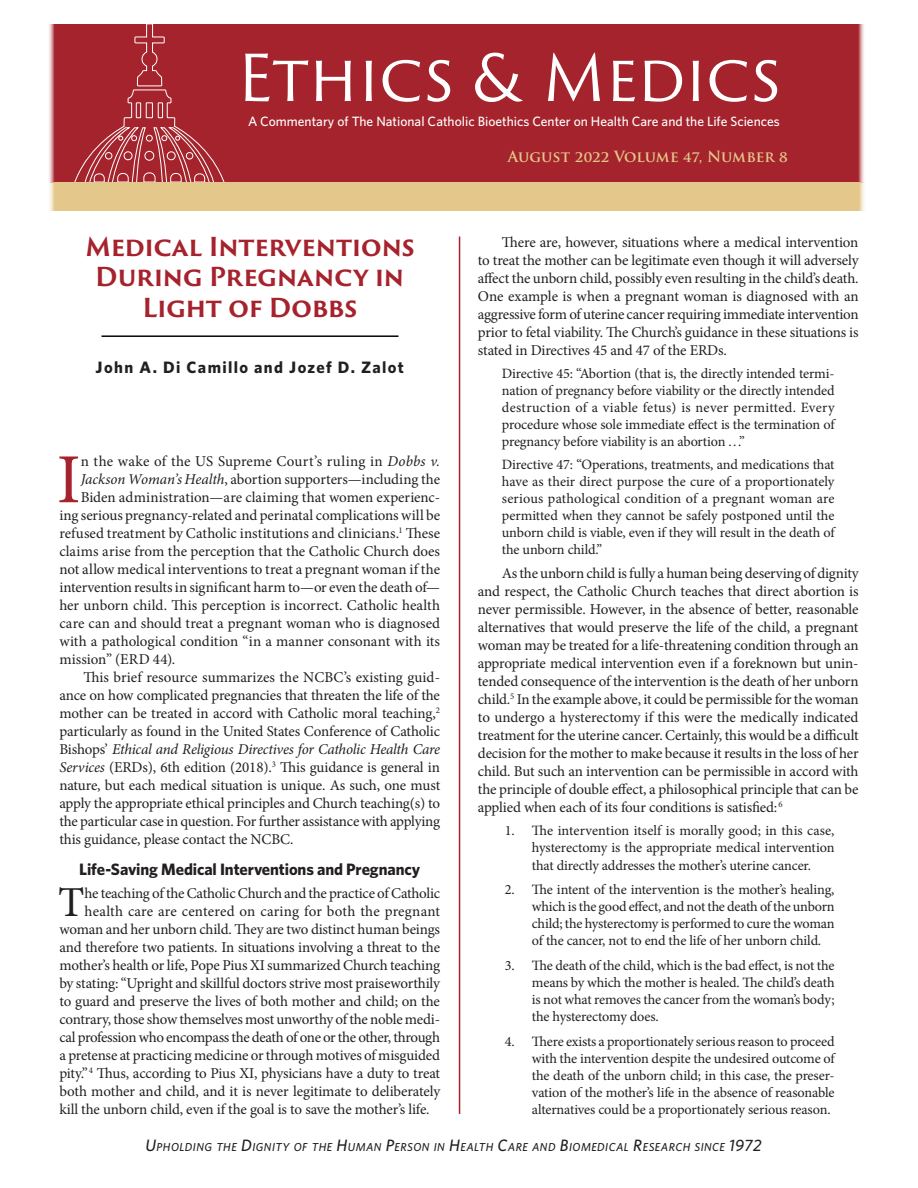
<style>
.page{position:relative;width:918px;height:1188px;background:#fff}
.page>*{position:absolute;margin:0;border:0;box-sizing:border-box;transform-origin:0 0}
.DropCap3_TextFL{font:70.35px "Minion Pro";color:#a6222c}
.t1{font:63px "Trajan Sans Pro";letter-spacing:-.005em;color:#fff}
.DropCap2_TextFL{font:42.75px "Minion Pro";color:#231f20}
.Heading1{font:700 25.5px/30.6px "Trajan Sans Pro";letter-spacing:-.015em;color:#a6222c;text-align:center}
.Heading1-2{font:700 16.5px "Whitney";letter-spacing:-.005em;color:#231f20}
.Heading1-3{font:700 16.5px "Whitney";letter-spacing:.085em;color:#231f20}
.Body_Text{font:15px/18px "Minion Pro";letter-spacing:-.01em;color:#231f20;text-align:justify}
.DropCap2_TextFL-2{font:15px "Minion Pro";letter-spacing:-.015em;color:#231f20}
.DropCap3_TextFL-2{font:15px "Minion Pro";color:#231f20}
.DropCap2_TextFL-3{font:15px "Minion Pro";letter-spacing:.01em;color:#231f20}
.t2{font:700 15px "Trajan Pro";letter-spacing:-.005em;color:#e4c88b}
.BlockIndent{font:14.25px/17.1px "Minion Pro";letter-spacing:-.01em;color:#231f20;text-align:justify}
.t3{font:500 13.5px "Whitney";color:#fff}
.Defending_the_Digni{font:italic 500 11.55px "Whitney";letter-spacing:.04em;color:#231f20}
.s1{font-style:italic}
.s2{font-size:16.5px}
</style>
<div class="page">
<div style="left:48px;top:24px;width:817px;height:158px;background:#a5232c"></div>
<div style="left:70px;top:210px;width:159px;height:9px;border:1px solid #fff"></div>
<svg style="left:74px;top:25px;width:151px;height:157px"></svg>
<div style="left:48px;top:182px;width:818px;height:29px;background:#e4c88b"></div>
<hr style="left:102px;top:335px;width:297px;height:2px;background:#040503">
<hr style="left:459px;top:237px;width:1px;height:877px;background:#a6222c">
<h2 class="t1" style="left:237px;top:33px;width:545px">Ethics &amp; Medics</h2>
<p class="t3" style="left:248px;top:114px;width:533px">A Commentary of The National Catholic Bioethics Center on Health Care and the Life Sciences</p>
<p class="t2" style="left:508px;top:147px;width:281px">August 2022 Volume 47, Number 8</p>
<p class="Heading1" style="left:85px;top:231px;width:331px">Medical Interventions<br>During Pregnancy in<br>Light of Dobbs</p>
<p class="Heading1-3" style="left:96px;top:357px;width:310px">John A. Di Camillo and Jozef D. Zalot</p>
<p class="DropCap3_TextFL" style="left:57px;top:433px;width:26px">I</p>
<p class="DropCap3_TextFL-2" style="left:81px;top:451px;width:361px">n the wake of the US Supreme Court’s ruling in <span class="s1">Dobbs v.</span></p>
<p class="DropCap3_TextFL-2" style="left:81px;top:469px;width:361px"><span class="s1">Jackson Woman’s Health</span>, abortion supporters—including the</p>
<p class="DropCap3_TextFL-2" style="left:81px;top:487px;width:361px">Biden administration—are claiming that women experienc-</p>
<p class="DropCap3_TextFL-2" style="left:59px;top:505px;width:382px">ing serious pregnancy-related and perinatal complications will be</p>
<p class="DropCap3_TextFL-2" style="left:59px;top:523px;width:382px">refused treatment by Catholic institutions and clinicians.<sup>1</sup> These</p>
<p class="DropCap3_TextFL-2" style="left:59px;top:541px;width:382px">claims arise from the perception that the Catholic Church does</p>
<p class="DropCap3_TextFL-2" style="left:59px;top:559px;width:382px">not allow medical interventions to treat a pregnant woman if the</p>
<p class="DropCap3_TextFL-2" style="left:59px;top:577px;width:382px">intervention results in significant harm to—or even the death of—</p>
<p class="DropCap3_TextFL-2" style="left:59px;top:595px;width:382px">her unborn child. This perception is incorrect. Catholic health</p>
<p class="DropCap3_TextFL-2" style="left:59px;top:613px;width:382px">care can and should treat a pregnant woman who is diagnosed</p>
<p class="DropCap3_TextFL-2" style="left:59px;top:631px;width:382px">with a pathological condition “in a manner consonant with its</p>
<p class="DropCap3_TextFL-2" style="left:59px;top:649px;width:117px">mission” (ERD 44).</p>
<p class="Body_Text" style="left:59px;top:669px;width:382px;text-indent:24px">This brief resource summarizes the NCBC’s existing guid&shy;ance on how complicated pregnancies that threaten the life of the mother can be treated in accord with Catholic moral teaching,<sup>2 </sup>particularly as found in the United States Conference of Catholic Bishops’ <span class="s1">Ethical and Religious Directives for Catholic Health Care Services</span> (ERDs), 6th edition (2018).<sup>3</sup> This guidance is general in nature, but each medical situation is unique. As such, one must apply the appropriate ethical principles and Church teaching(s) to the particular case in question. For further assistance with applying this guidance, please contact the NCBC.</p>
<p class="Heading1-2" style="left:79px;top:859px;width:343px">Life-Saving Medical Interventions and Pregnancy</p>
<p class="DropCap2_TextFL" style="left:58px;top:874px;width:28px">T</p>
<p class="DropCap2_TextFL-2" style="left:85px;top:883px;width:357px">he teaching of the Catholic Church and the practice of Catholic</p>
<p class="DropCap2_TextFL-3" style="left:85px;top:901px;width:357px">health care are centered on caring for both the pregnant</p>
<p class="DropCap2_TextFL-2" style="left:59px;top:919px;width:382px">woman and her unborn child. They are two distinct human beings</p>
<p class="DropCap2_TextFL-2" style="left:59px;top:937px;width:382px">and therefore two patients. In situations involving a threat to the</p>
<p class="DropCap2_TextFL-2" style="left:59px;top:955px;width:382px">mother’s health or life, Pope Pius XI summarized Church teaching</p>
<p class="DropCap2_TextFL-2" style="left:59px;top:973px;width:382px">by stating: “Upright and skillful doctors strive most praiseworthily</p>
<p class="DropCap2_TextFL-2" style="left:59px;top:991px;width:382px">to guard and preserve the lives of both mother and child; on the</p>
<p class="DropCap2_TextFL-2" style="left:59px;top:1009px;width:382px">contrary, those show themselves most unworthy of the noble medi-</p>
<p class="DropCap2_TextFL-2" style="left:59px;top:1027px;width:382px">cal profession who encompass the death of one or the other, through</p>
<p class="DropCap2_TextFL-2" style="left:59px;top:1045px;width:382px">a pretense at practicing medicine or through motives of misguided</p>
<p class="DropCap2_TextFL-2" style="left:59px;top:1063px;width:382px">pity.”<sup>4</sup> Thus, according to Pius XI, physicians have a duty to treat</p>
<p class="DropCap2_TextFL-2" style="left:59px;top:1081px;width:382px">both mother and child, and it is never legitimate to deliberately</p>
<p class="DropCap2_TextFL-2" style="left:59px;top:1099px;width:372px">kill the unborn child, even if the goal is to save the mother’s life.</p>
<p class="Body_Text" style="left:478px;top:234px;width:382px;text-indent:24px">There are, however, situations where a medical intervention to treat the mother can be legitimate even though it will adversely affect the unborn child, possibly even resulting in the child’s death.<br>One example is when a pregnant woman is diagnosed with an aggressive form of uterine cancer requiring immediate intervention prior to fetal viability. The Church’s guidance in these situations is stated in Directives 45 and 47 of the ERDs.</p>
<p class="BlockIndent" style="left:502px;top:365px;width:334px">Directive 45: “Abortion (that is, the directly intended termi&shy;nation of pregnancy before viability or the directly intended destruction of a viable fetus) is never permitted. Every procedure whose sole immediate effect is the termination of pregnancy before viability is an abortion ...”</p>
<p class="BlockIndent" style="left:502px;top:456px;width:334px">Directive 47: “Operations, treatments, and medications that have as their direct purpose the cure of a proportionately serious pathological condition of a pregnant woman are permitted when they cannot be safely postponed until the unborn child is viable, even if they will result in the death of the unborn child.”</p>
<p class="Body_Text" style="left:478px;top:564px;width:382px;text-indent:24px">As the unborn child is fully a human being deserving of dignity and respect, the Catholic Church teaches that direct abortion is never permissible. However, in the absence of better, reasonable alternatives that would preserve the life of the child, a pregnant woman may be treated for a life-threatening condition through an appropriate medical intervention even if a foreknown but unin&shy;tended consequence of the intervention is the death of her unborn child.<sup>5</sup> In the example above, it could be permissible for the woman to undergo a hysterectomy if this were the medically indicated treatment for the uterine cancer. Certainly, this would be a difficult decision for the mother to make because it results in the loss of her child. But such an intervention can be permissible in accord with the principle of double effect, a philosophical principle that can be applied when each of its four conditions is satisfied:<sup>6</sup></p>
<p class="BlockIndent" style="left:532px;top:822px;width:304px;text-indent:-27px">1. The intervention itself is morally good; in this case, hysterectomy is the appropriate medical intervention that directly addresses the mother’s uterine cancer.</p>
<p class="BlockIndent" style="left:532px;top:881px;width:304px;text-indent:-27px">2. The intent of the intervention is the mother’s healing, which is the good effect, and not the death of the unborn child; the hysterectomy is performed to cure the woman of the cancer, not to end the life of her unborn child.</p>
<p class="BlockIndent" style="left:532px;top:957px;width:304px;text-indent:-27px">3. The death of the child, which is the bad effect, is not the means by which the mother is healed. The child’s death is not what removes the cancer from the woman’s body; the hysterectomy does.</p>
<p class="BlockIndent" style="left:532px;top:1033px;width:304px;text-indent:-27px">4. There exists a proportionately serious reason to proceed with the intervention despite the undesired outcome of the death of the unborn child; in this case, the preser&shy;vation of the mother’s life in the absence of reasonable alternatives could be a proportionately serious reason.</p>
<p class="Defending_the_Digni" style="left:146px;top:1140px;width:618px"><span class="s2">U</span>PHOLDING THE <span class="s2">D</span>IGNITY OF THE <span class="s2">H</span>UMAN <span class="s2">P</span>ERSON IN <span class="s2">H</span>EALTH <span class="s2">C</span>ARE AND <span class="s2">B</span>IOMEDICAL <span class="s2">R</span>ESEARCH SINCE <span class="s2">1972</span></p>
</div>
